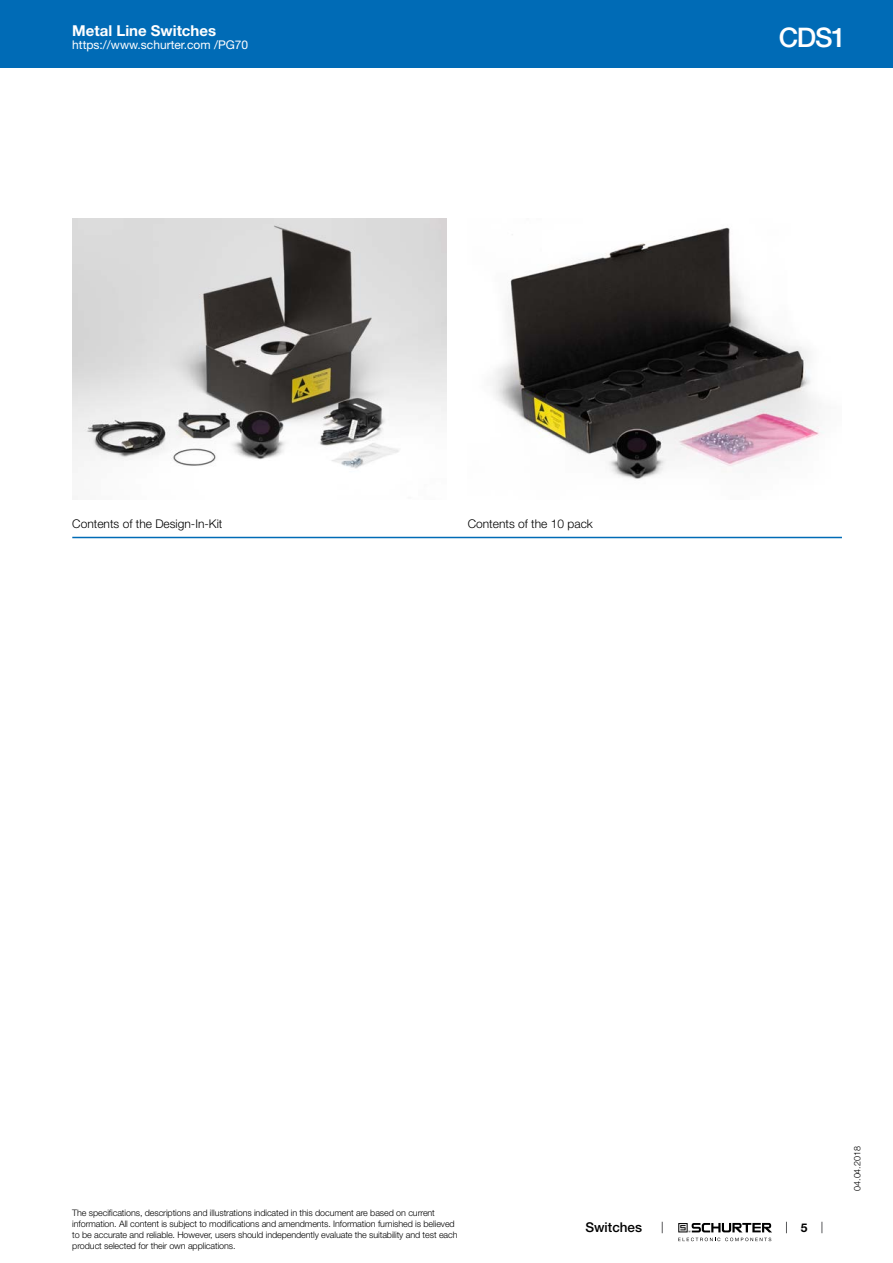
<style>
.page{position:relative;width:893px;height:1263px;background:#fff}
.page>*{position:absolute;margin:0;border:0;box-sizing:border-box;transform-origin:0 0}
.t1{font:500 27px "Helvetica Neue LT";color:#fff}
.t2{font:700 15px "Helvetica Neue LT";color:#fff}
.t3{font:500 13.5px "Helvetica Neue LT";color:#000}
.t4{font:300 12px "Helvetica Neue LT";color:#000}
.t5{font:12px "Helvetica Neue LT";color:#fff}
.t6{font:700 12px "Helvetica Neue LT";color:#000}
.t7{font:300 9px/10.8px "Helvetica Neue LT";letter-spacing:-.01em;color:#000}
</style>
<div class="page">
<svg style="left:678px;top:1223px;width:94px;height:18px"></svg>
<div style="left:0;top:0;width:893px;height:68px;background:#006bb6"></div>
<img style="left:72px;top:219px;width:374px;height:250px">
<img style="left:493px;top:227px;width:331px;height:252px">
<hr style="left:72px;top:537px;width:770px;height:1px;background:#006bb6">
<h2 class="t2" style="left:72px;top:21px;width:145px">Metal Line Switches</h2>
<h3 class="t5" style="left:72px;top:38px;width:178px">https://www.schurter.com /PG70</h3>
<h1 class="t1" style="left:779px;top:21px;width:69px">CDS1</h1>
<h3 class="t4" style="left:72px;top:517px;width:152px">Contents of the Design-In-Kit</h3>
<h3 class="t4" style="left:468px;top:517px;width:127px">Contents of the 10 pack</h3>
<p class="t7" style="left:72px;top:1207px;width:387px">The specifications, descriptions and illustrations indicated in this document are based on current information. All content is subject to modifications and amendments. Information furnished is believed to be accurate and reliable. However, users should independently evaluate the suitability and test each product selected for their own applications.</p>
<h3 class="t3" style="left:585px;top:1219px;width:58px">Switches</h3>
<h3 class="t6" style="left:801px;top:1220px;width:8px">5</h3>
<p class="t7" style="left:852px;top:1191px;width:46px;rotate:-90deg">04.04.2018</p>
</div>
